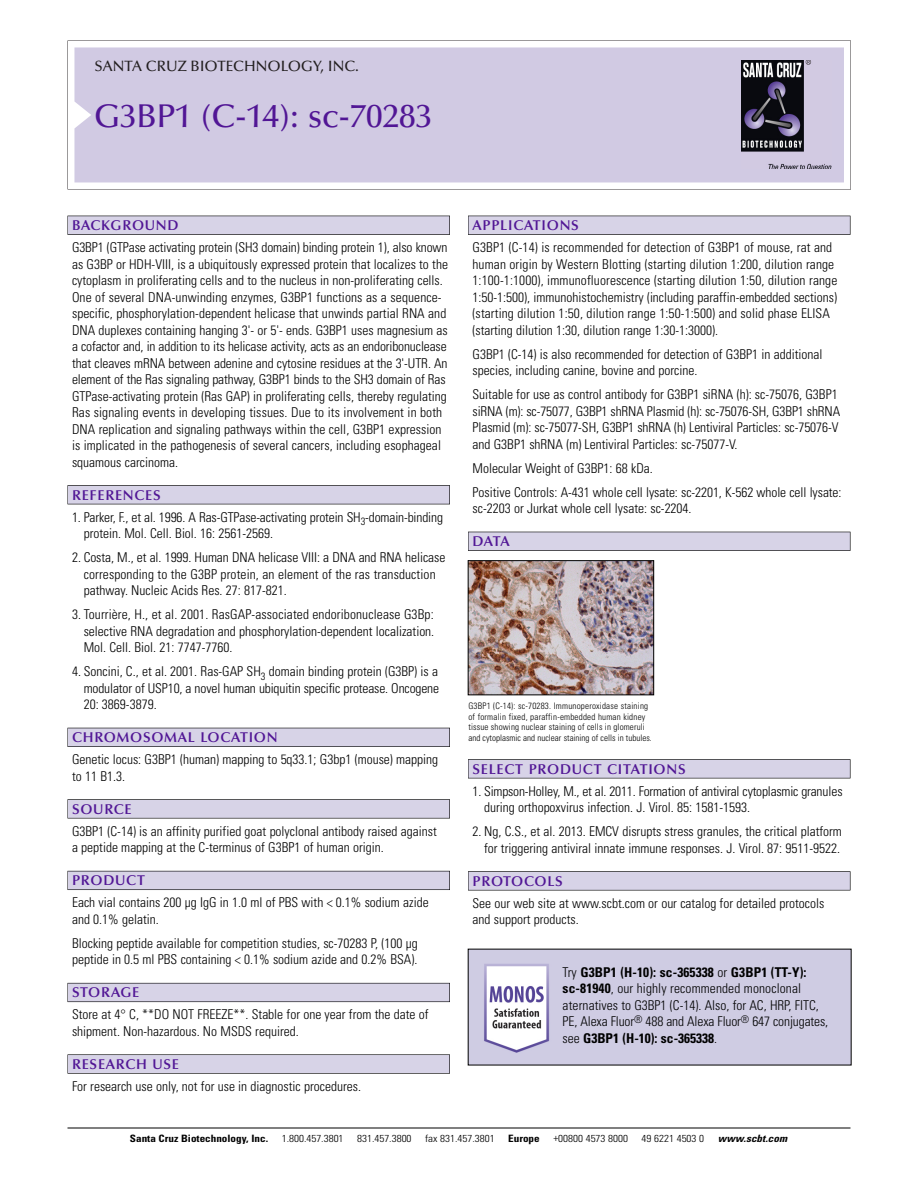
<style>
.page{position:relative;width:918px;height:1188px;background:#fff}
.page>*{position:absolute;margin:0;border:0;box-sizing:border-box;transform-origin:0 0}
.t1{font:500 33px "Optima";color:#511695}
.t2{font:500 15px "Optima";color:#231f20}
.t3{font:600 14.25px "Optima";letter-spacing:.05em;color:#511695}
.t4{font:300 condensed 13.5px/16.5px "Univers";color:#000}
.t5{font:300 condensed 10.2px "Univers";color:#000;scale:1.1 1}
.t6{font:700 condensed 10.2px "Univers";color:#000;scale:1.1 1}
.t7{font:italic 700 condensed 10.2px "Univers";letter-spacing:.005em;color:#000;scale:1.1 1}
.t8{font:300 condensed 9px/10.5px "Univers";letter-spacing:.015em;color:#000}
.s1{font-weight:700}
</style>
<div class="page">
<svg style="left:68px;top:40px;width:783px;height:149px"></svg>
<div style="left:74px;top:47px;width:770px;height:135px;background:#d1cae3"></div>
<img style="left:741px;top:60px;width:90px;height:108px">
<div style="left:68px;top:216px;width:382px;height:19px;background:#525155"></div>
<div style="left:68px;top:216px;width:381px;height:18px;background:#d7d3e7"></div>
<div style="left:68px;top:485px;width:382px;height:19px;background:#525155"></div>
<div style="left:68px;top:486px;width:381px;height:18px;background:#d7d3e7"></div>
<div style="left:68px;top:728px;width:382px;height:19px;background:#525158"></div>
<div style="left:68px;top:728px;width:381px;height:18px;background:#d7d3e7"></div>
<div style="left:68px;top:799px;width:382px;height:19px;background:#575759"></div>
<div style="left:68px;top:800px;width:381px;height:18px;background:#d7d3e7"></div>
<div style="left:68px;top:871px;width:382px;height:19px;background:#5b5a62"></div>
<div style="left:68px;top:871px;width:381px;height:18px;background:#d7d3e7"></div>
<div style="left:68px;top:983px;width:382px;height:19px;background:#66646e"></div>
<div style="left:68px;top:983px;width:381px;height:18px;background:#d7d3e7"></div>
<div style="left:68px;top:1054px;width:382px;height:20px;background:#616161"></div>
<div style="left:68px;top:1055px;width:381px;height:18px;background:#d7d3e7"></div>
<div style="left:468px;top:216px;width:382px;height:19px;background:#525155"></div>
<div style="left:468px;top:216px;width:382px;height:18px;background:#d7d3e7"></div>
<div style="left:468px;top:532px;width:382px;height:19px;background:#515055"></div>
<div style="left:468px;top:532px;width:382px;height:18px;background:#d7d3e7"></div>
<div style="left:468px;top:759px;width:382px;height:19px;background:#545357"></div>
<div style="left:468px;top:760px;width:382px;height:18px;background:#d7d3e7"></div>
<div style="left:468px;top:871px;width:382px;height:19px;background:#575759"></div>
<div style="left:468px;top:872px;width:382px;height:18px;background:#d7d3e7"></div>
<hr style="left:68px;top:1128px;width:782px;height:1px;background:#000">
<img style="left:470px;top:562px;width:182px;height:131px">
<div style="left:468px;top:560px;width:186px;height:135px;border:1px solid #000"></div>
<img style="left:470px;top:951px;width:380px;height:112px">
<p class="t2" style="left:94px;top:61px;width:266px">SANTA CRUZ BIOTECHNOLOGY, INC.</p>
<h1 class="t1" style="left:94px;top:103px;width:339px">G3BP1 (C-14): sc-70283</h1>
<p class="t3" style="left:72px;top:219px;width:108px">BACKGROUND</p>
<p class="t4" style="left:72px;top:240px;width:377px">G3BP1 (GTPase activating protein (SH3 domain) binding protein 1), also known as G3BP or HDH-VIII, is a ubiquitously expressed protein that localizes to the cytoplasm in proliferating cells and to the nucleus in non-proliferating cells.<br>One of several DNA-unwinding enzymes, G3BP1 functions as a sequence&shy;specific, phosphorylation-dependent helicase that unwinds partial RNA and DNA duplexes containing hanging 3'- or 5'- ends. G3BP1 uses magnesium as a cofactor and, in addition to its helicase activity, acts as an endoribonuclease that cleaves mRNA between adenine and cytosine residues at the 3'-UTR. An element of the Ras signaling pathway, G3BP1 binds to the SH3 domain of Ras GTPase-activating protein (Ras GAP) in proliferating cells, thereby regulating Ras signaling events in developing tissues. Due to its involvement in both DNA replication and signaling pathways within the cell, G3BP1 expression is implicated in the pathogenesis of several cancers, including esophageal squamous carcinoma.</p>
<p class="t3" style="left:72px;top:489px;width:90px">REFERENCES</p>
<p class="t4" style="left:84px;top:510px;width:361px;text-indent:-12px">1. Parker, F., et al. 1996. A Ras-GTPase-activating protein SH<sub>3</sub>-domain-binding protein. Mol. Cell. Biol. 16: 2561-2569.</p>
<p class="t4" style="left:84px;top:550px;width:363px;text-indent:-12px">2. Costa, M., et al. 1999. Human DNA helicase VIII: a DNA and RNA helicase corresponding to the G3BP protein, an element of the ras transduction pathway. Nucleic Acids Res. 27: 817-821.</p>
<p class="t4" style="left:84px;top:607px;width:352px;text-align:justify;text-indent:-12px">3. Tourrière, H., et al. 2001. RasGAP-associated endoribonuclease G3Bp: selective RNA degradation and phosphorylation-dependent localization.<br>Mol. Cell. Biol. 21: 7747-7760.</p>
<p class="t4" style="left:84px;top:664px;width:357px;text-align:justify;text-indent:-12px">4. Soncini, C., et al. 2001. Ras-GAP SH<sub>3</sub> domain binding protein (G3BP) is a modulator of USP10, a novel human ubiquitin specific protease. Oncogene 20: 3869-3879.</p>
<p class="t3" style="left:72px;top:732px;width:207px">CHROMOSOMAL LOCATION</p>
<p class="t4" style="left:72px;top:752px;width:368px">Genetic locus: G3BP1 (human) mapping to 5q33.1; G3bp1 (mouse) mapping to 11 B1.3.</p>
<p class="t3" style="left:72px;top:803px;width:61px">SOURCE</p>
<p class="t4" style="left:72px;top:824px;width:366px">G3BP1 (C-14) is an affinity purified goat polyclonal antibody raised against a peptide mapping at the C-terminus of G3BP1 of human origin.</p>
<p class="t3" style="left:72px;top:875px;width:74px">PRODUCT</p>
<p class="t4" style="left:72px;top:895px;width:358px">Each vial contains 200 µg IgG in 1.0 ml of PBS with &lt; 0.1% sodium azide and 0.1% gelatin.</p>
<p class="t4" style="left:72px;top:936px;width:347px">Blocking peptide available for competition studies, sc-70283 P, (100 µg peptide in 0.5 ml PBS containing &lt; 0.1% sodium azide and 0.2% BSA).</p>
<p class="t3" style="left:72px;top:987px;width:69px">STORAGE</p>
<p class="t4" style="left:72px;top:1007px;width:358px">Store at 4° C, **DO NOT FREEZE**. Stable for one year from the date of shipment. Non-hazardous. No MSDS required.</p>
<p class="t3" style="left:72px;top:1058px;width:109px">RESEARCH USE</p>
<p class="t4" style="left:72px;top:1079px;width:290px">For research use only, not for use in diagnostic procedures.</p>
<p class="t3" style="left:473px;top:219px;width:108px">APPLICATIONS</p>
<p class="t4" style="left:473px;top:240px;width:366px">G3BP1 (C-14) is recommended for detection of G3BP1 of mouse, rat and human origin by Western Blotting (starting dilution 1:200, dilution range 1:100-1:1000), immunofluorescence (starting dilution 1:50, dilution range 1:50-1:500), immunohistochemistry (including paraffin-embedded sections) (starting dilution 1:50, dilution range 1:50-1:500) and solid phase ELISA (starting dilution 1:30, dilution range 1:30-1:3000).</p>
<p class="t4" style="left:473px;top:347px;width:351px">G3BP1 (C-14) is also recommended for detection of G3BP1 in additional species, including canine, bovine and porcine.</p>
<p class="t4" style="left:473px;top:387px;width:369px">Suitable for use as control antibody for G3BP1 siRNA (h): sc-75076, G3BP1 siRNA (m): sc-75077, G3BP1 shRNA Plasmid (h): sc-75076-SH, G3BP1 shRNA Plasmid (m): sc-75077-SH, G3BP1 shRNA (h) Lentiviral Particles: sc-75076-V and G3BP1 shRNA (m) Lentiviral Particles: sc-75077-V.</p>
<p class="t4" style="left:473px;top:457px;width:371px;line-height:24px">Molecular Weight of G3BP1: 68 kDa.<br>Positive Controls: A-431 whole cell lysate: sc-2201, K-562 whole cell lysate:</p>
<p class="t4" style="left:473px;top:501px;width:221px">sc-2203 or Jurkat whole cell lysate: sc-2204.</p>
<p class="t3" style="left:473px;top:536px;width:39px">DATA</p>
<p class="t8" style="left:468px;top:702px;width:185px">G3BP1 (C-14): sc-70283. Immunoperoxidase staining of formalin fixed, paraffin-embedded human kidney tissue showing nuclear staining of cells in glomeruli and cytoplasmic and nuclear staining of cells in tubules.</p>
<p class="t3" style="left:473px;top:763px;width:215px">SELECT PRODUCT CITATIONS</p>
<p class="t4" style="left:484px;top:784px;width:360px;text-indent:-12px">1. Simpson-Holley, M., et al. 2011. Formation of antiviral cytoplasmic granules during orthopoxvirus infection. J. Virol. 85: 1581-1593.</p>
<p class="t4" style="left:473px;top:824px;width:371px;text-align:right">2. Ng, C.S., et al. 2013. EMCV disrupts stress granules, the critical platform for triggering antiviral innate immune responses. J. Virol. 87: 9511-9522.</p>
<p class="t3" style="left:473px;top:875px;width:92px">PROTOCOLS</p>
<p class="t4" style="left:473px;top:896px;width:353px">See our web site at www.scbt.com or our catalog for detailed protocols and support products.</p>
<p class="t4" style="left:563px;top:965px;width:267px">Try <span class="s1">G3BP1 (H-10): sc-365338</span> or <span class="s1">G3BP1 (TT-Y): sc-81940</span>, our highly recommended monoclonal aternatives to G3BP1 (C-14). Also, for AC, HRP, FITC, PE, Alexa Fluor<sup>®</sup> 488 and Alexa Fluor<sup>®</sup> 647 conjugates, see <span class="s1">G3BP1 (H-10): sc-365338</span>.</p>
<p class="t6" style="left:130px;top:1135px;width:127px">Santa Cruz Biotechnology, Inc.</p>
<p class="t5" style="left:282px;top:1135px;width:58px">1.800.457.3801</p>
<p class="t5" style="left:357px;top:1135px;width:51px">831.457.3800</p>
<p class="t5" style="left:425px;top:1135px;width:65px">fax 831.457.3801</p>
<p class="t6" style="left:508px;top:1135px;width:30px">Europe</p>
<p class="t5" style="left:553px;top:1135px;width:69px">+00800 4573 8000</p>
<p class="t5" style="left:642px;top:1135px;width:58px">49 6221 4503 0</p>
<p class="t7" style="left:718px;top:1135px;width:64px">www.scbt.com</p>
</div>
